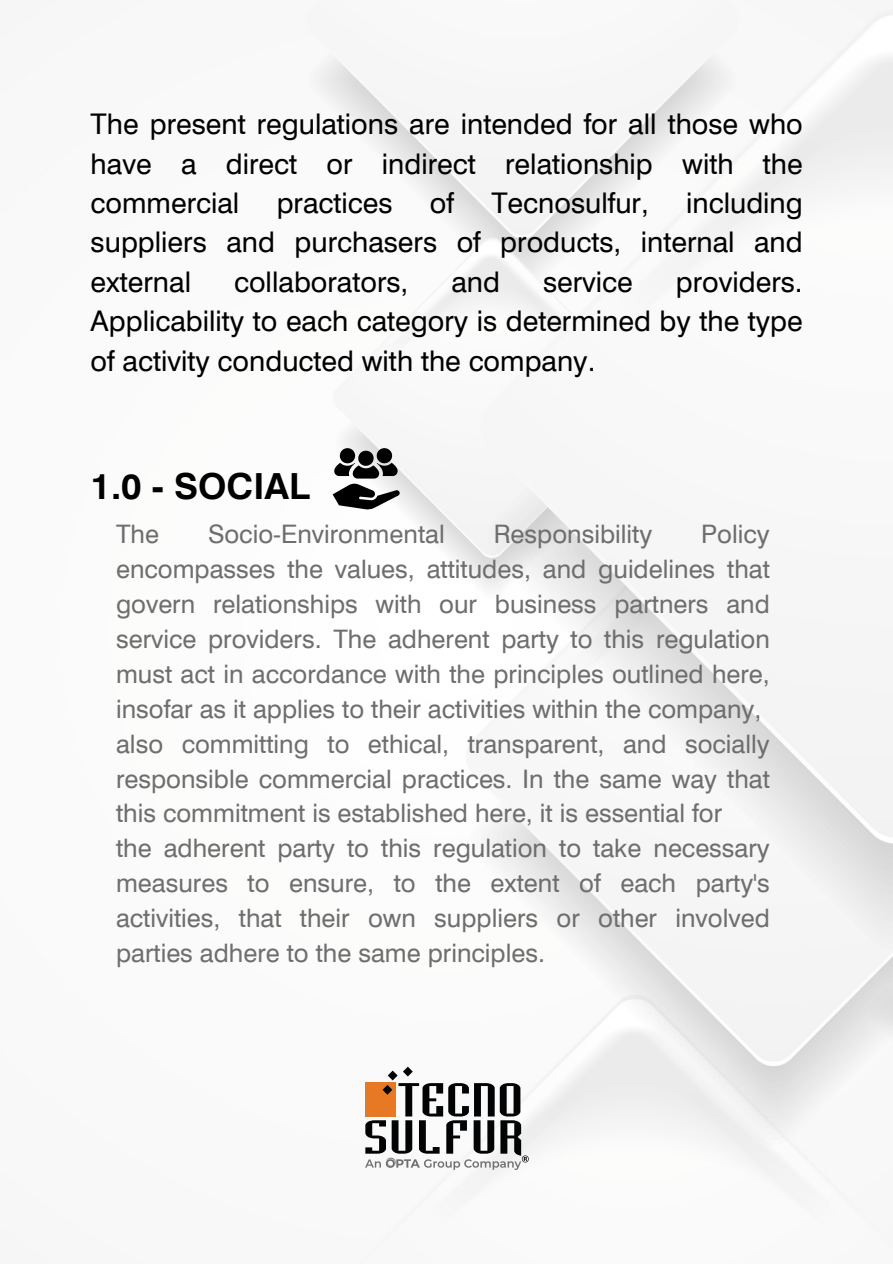
<style>
.page{position:relative;width:893px;height:1264px;background:#fff}
.page>*{position:absolute;margin:0;border:0;box-sizing:border-box;transform-origin:0 0}
.t1{font:700 36px "Swiss 721 Devanagari";color:#000}
.t2{font:28.5px/39.3px "Swiss 721 Devanagari";color:#000;text-align:justify}
.t3{font:25.5px/34.8px "Swiss 721 Devanagari";color:#6d6e6d;text-align:justify}
</style>
<div class="page">
<img style="left:313px;top:9px;width:579px;height:1193px">
<div style="left:364px;top:1082px;width:31px;height:34px;background:#fafafa"></div>
<svg style="left:365px;top:1066px;width:163px;height:103px"></svg>
<svg style="left:332px;top:448px;width:67px;height:61px"></svg>
<p class="t2" style="left:91px;top:105px;width:713px">The present regulations are intended for all those who have a direct or indirect relationship with the commercial</p>
<p class="t2" style="left:277px;top:183px;width:117px">practices</p>
<p class="t2" style="left:430px;top:183px;width:26px">of</p>
<p class="t2" style="left:491px;top:183px;width:159px">Tecnosulfur,</p>
<p class="t2" style="left:91px;top:183px;width:713px;text-indent:595px">including suppliers and purchasers of products, internal and external</p>
<p class="t2" style="left:91px;top:262px;width:713px;text-indent:585px">providers.<br>Applicability to each category is determined by the type of activity conducted with the company.</p>
<p class="t2" style="left:234px;top:262px;width:176px">collaborators,</p>
<p class="t2" style="left:451px;top:262px;width:50px">and</p>
<p class="t2" style="left:543px;top:262px;width:91px">service</p>
<p class="t1" style="left:91px;top:465px;width:221px">1.0 - SOCIAL</p>
<h2 class="t3" style="left:116px;top:517px;width:45px">The</h2>
<h2 class="t3" style="left:208px;top:517px;width:238px">Socio-Environmental</h2>
<h2 class="t3" style="left:493px;top:517px;width:160px">Responsibility</h2>
<h2 class="t3" style="left:116px;top:517px;width:655px;text-indent:585px">Policy encompasses the values, attitudes, and guidelines that govern relationships with our business partners and service providers. The adherent party to this regulation must act in accordance with the principles outlined here, insofar as it applies to their activities within the company,</h2>
<p class="t3" style="left:116px;top:726px;width:655px">also committing to ethical, transparent, and socially responsible commercial practices. In the same way that this commitment is established here, it is essential for</p>
<h1 class="t3" style="left:116px;top:831px;width:655px">the adherent party to this regulation to take necessary measures to ensure, to the extent of each party's activities, that their own suppliers or other involved parties adhere to the same principles.</h1>
</div>
